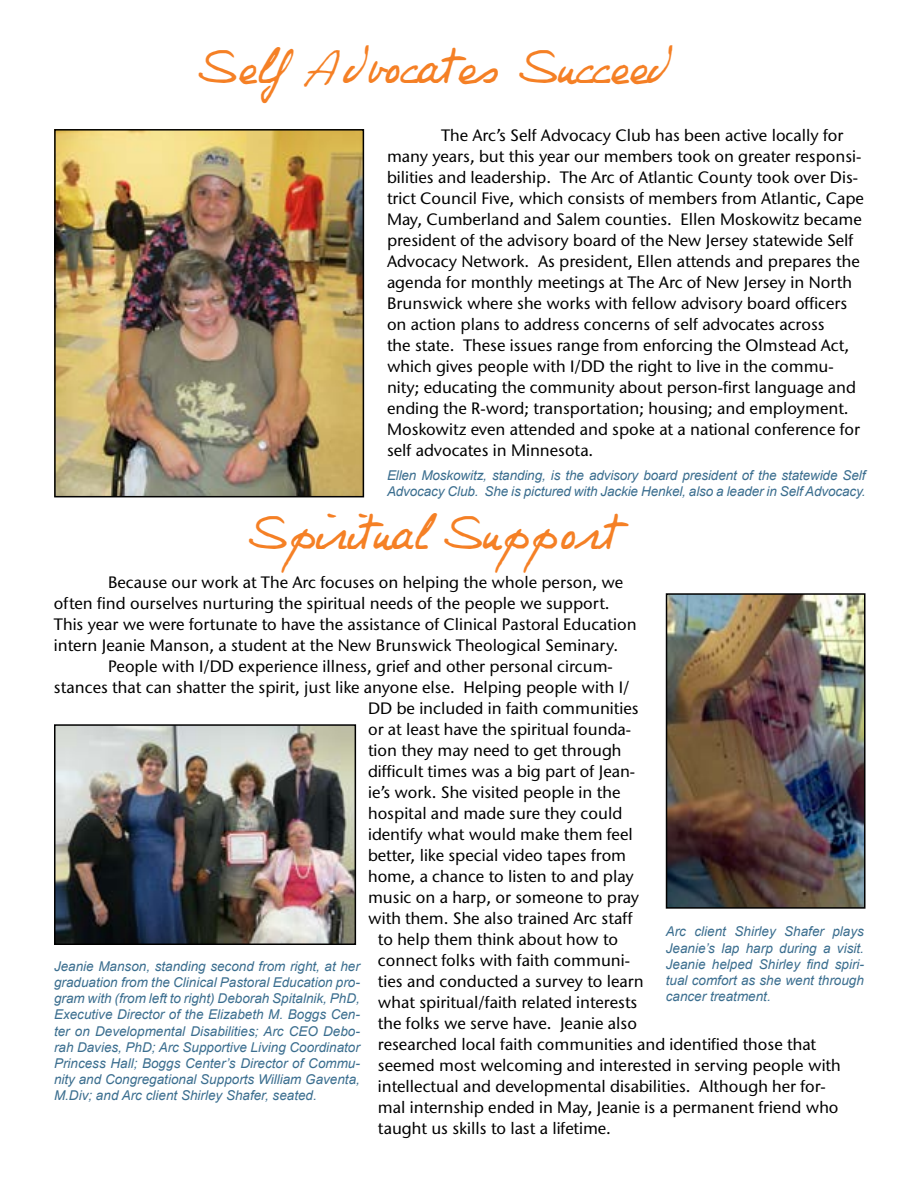
<style>
.page{position:relative;width:918px;height:1188px;background:#fff}
.page>*{position:absolute;margin:0;border:0;box-sizing:border-box;transform-origin:0 0}
.t1{font:39px "Philing";color:#f58025}
.t2{font:500 16.5px/21px "Stone Sans ITC Std";color:#000}
.t3{font:italic 13.5px/16.2px "Arial";letter-spacing:-.01em;color:#3b6e8f;text-align:justify}
</style>
<div class="page">
<img style="left:57px;top:132px;width:304px;height:362px">
<div style="left:54px;top:129px;width:310px;height:368px;border:2px solid #000"></div>
<img style="left:57px;top:727px;width:296px;height:215px">
<div style="left:54px;top:724px;width:302px;height:221px;border:2px solid #000"></div>
<img style="left:669px;top:596px;width:194px;height:310px">
<div style="left:666px;top:593px;width:200px;height:316px;border:2px solid #000"></div>
<h1 class="t1" style="left:198px;top:47px;width:472px">Self Advocates Succeed</h1>
<p class="t2" style="left:387px;top:124px;width:479px;text-indent:54px">The Arc’s Self Advocacy Club has been active locally for many years, but this year our members took on greater responsi&shy;bilities and leadership. The Arc of Atlantic County took over Dis&shy;trict Council Five, which consists of members from Atlantic, Cape May, Cumberland and Salem counties. Ellen Moskowitz became president of the advisory board of the New Jersey statewide Self Advocacy Network. As president, Ellen attends and prepares the agenda for monthly meetings at The Arc of New Jersey in North Brunswick where she works with fellow advisory board officers on action plans to address concerns of self advocates across<br>the state. These issues range from enforcing the Olmstead Act, which gives people with I/DD the right to live in the commu&shy;nity; educating the community about person-first language and ending the R-word; transportation; housing; and employment.<br>Moskowitz even attended and spoke at a national conference for self advocates in Minnesota.</p>
<p class="t3" style="left:387px;top:467px;width:480px">Ellen Moskowitz, standing, is the advisory board president of the statewide Self<br>Advocacy Club. She is pictured with Jackie Henkel, also a leader in Self Advocacy.</p>
<h1 class="t1" style="left:249px;top:513px;width:371px">Spiritual Support</h1>
<p class="t2" style="left:54px;top:571px;width:584px;text-indent:54px">Because our work at The Arc focuses on helping the whole person, we often find ourselves nurturing the spiritual needs of the people we support.<br>This year we were fortunate to have the assistance of Clinical Pastoral Education intern Jeanie Manson, a student at the New Brunswick Theological Seminary.</p>
<p class="t2" style="left:108px;top:655px;width:506px">People with I/DD experience illness, grief and other personal circum-</p>
<p class="t2" style="left:54px;top:676px;width:577px">stances that can shatter the spirit, just like anyone else. Helping people with I/</p>
<p class="t2" style="left:368px;top:697px;width:272px">DD be included in faith communities</p>
<p class="t2" style="left:368px;top:718px;width:265px">or at least have the spiritual founda-</p>
<p class="t2" style="left:368px;top:739px;width:255px">tion they may need to get through</p>
<p class="t2" style="left:368px;top:760px;width:269px">difficult times was a big part of Jean-</p>
<p class="t2" style="left:368px;top:781px;width:254px">ie’s work. She visited people in the</p>
<p class="t2" style="left:368px;top:802px;width:256px">hospital and made sure they could</p>
<p class="t2" style="left:368px;top:823px;width:266px">identify what would make them feel</p>
<p class="t2" style="left:368px;top:844px;width:260px">better, like special video tapes from</p>
<p class="t2" style="left:368px;top:865px;width:267px">home, a chance to listen to and play</p>
<p class="t2" style="left:368px;top:886px;width:272px">music on a harp, or someone to pray</p>
<p class="t2" style="left:368px;top:907px;width:266px">with them. She also trained Arc staff</p>
<p class="t2" style="left:378px;top:928px;width:242px">to help them think about how to</p>
<p class="t2" style="left:378px;top:949px;width:254px">connect folks with faith communi-</p>
<p class="t2" style="left:378px;top:970px;width:267px">ties and conducted a survey to learn</p>
<p class="t2" style="left:378px;top:991px;width:261px">what spiritual/faith related interests</p>
<p class="t2" style="left:378px;top:1012px;width:261px">the folks we serve have. Jeanie also</p>
<p class="t2" style="left:378px;top:1033px;width:440px">researched local faith communities and identified those that</p>
<p class="t2" style="left:378px;top:1054px;width:464px">seemed most welcoming and interested in serving people with</p>
<p class="t2" style="left:378px;top:1076px;width:449px">intellectual and developmental disabilities. Although her for-</p>
<p class="t2" style="left:378px;top:1097px;width:462px">mal internship ended in May, Jeanie is a permanent friend who</p>
<p class="t2" style="left:378px;top:1118px;width:235px">taught us skills to last a lifetime.</p>
<p class="t3" style="left:666px;top:924px;width:200px">Arc client Shirley Shafer plays Jeanie’s lap harp during a visit.<br>Jeanie helped Shirley find spiri&shy;tual comfort as she went through cancer treatment.</p>
<p class="t3" style="left:54px;top:958px;width:308px">Jeanie Manson, standing second from right, at her graduation from the Clinical Pastoral Education pro&shy;gram with (from left to right) Deborah Spitalnik, PhD, Executive Director of the Elizabeth M. Boggs Cen&shy;ter on Developmental Disabilities; Arc CEO Debo&shy;rah Davies, PhD; Arc Supportive Living Coordinator Princess Hall; Boggs Center’s Director of Commu&shy;nity and Congregational Supports William Gaventa, M.Div; and Arc client Shirley Shafer, seated.</p>
</div>
